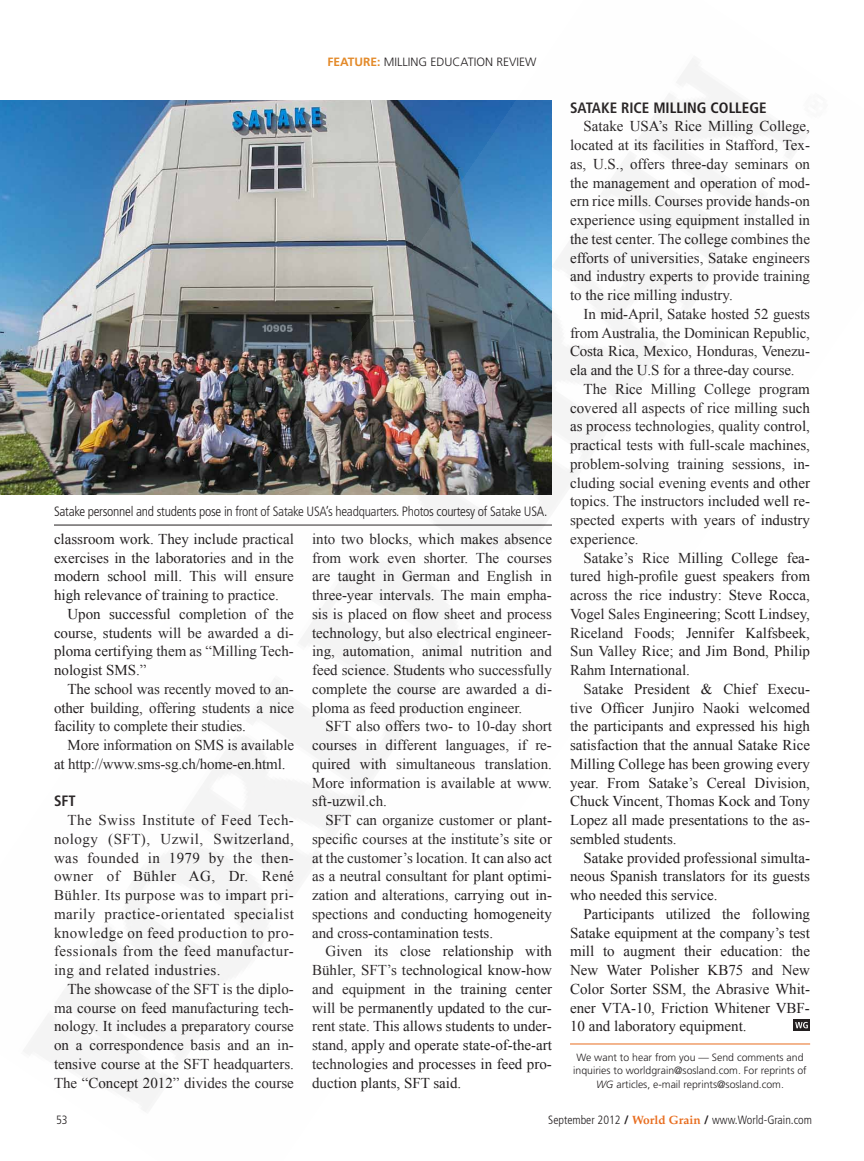
<style>
.page{position:relative;width:864px;height:1161px;background:#fff}
.page>*{position:absolute;margin:0;border:0;box-sizing:border-box;transform-origin:0 0}
.t1{font:15px/18.8px "Times New Roman";color:#231f20;text-align:justify}
.t2{font:700 condensed 15px "Frutiger LT Std";color:#231f20}
.t3{font:300 condensed 13.5px "Frutiger LT Std";letter-spacing:-.02em;color:#231f20}
.t4{font:300 condensed 12px "Frutiger LT Std";color:#231f20}
.t5{font:300 12px "Frutiger LT Std";color:#231f20}
.t6{font:300 10.5px/13.5px "Frutiger LT Std";color:#231f20;text-align:center}
.s1{font-weight:700;color:#e38a2a}
.s2{font-style:italic}
.s3{font-weight:700;font-stretch:normal}
.s4{font-family:"Palatino LT Std";font-weight:700;font-stretch:normal;color:#e86d1f}
</style>
<div class="page">
<img style="left:0;top:58px;width:811px;height:1054px">
<p class="t5" style="left:328px;top:55px;width:210px"><span class="s1">FEATURE:</span> Milling education review</p>
<p class="t3" style="left:54px;top:504px;width:495px">Satake personnel and students pose in front of Satake USA’s headquarters. Photos courtesy of Satake USA.</p>
<p class="t1" style="left:54px;top:529px;width:241px">classroom work. They include practical exercises in the laboratories and in the modern school mill. This will ensure high relevance of training to practice.</p>
<p class="t1" style="left:54px;top:604px;width:241px;text-indent:14px">Upon successful completion of the course, students will be awarded a di&shy;ploma certifying them as “Milling Tech&shy;nologist SMS.”</p>
<p class="t1" style="left:54px;top:679px;width:241px;text-indent:14px">The school was recently moved to an&shy;other building, offering students a nice facility to complete their studies.</p>
<p class="t1" style="left:54px;top:735px;width:242px;text-indent:14px">More information on SMS is available at http://www.sms-sg.ch/home-en.html.</p>
<p class="t2" style="left:54px;top:792px;width:23px">SFT</p>
<p class="t1" style="left:54px;top:810px;width:242px;text-indent:14px">The Swiss Institute of Feed Tech&shy;nology (SFT), Uzwil, Switzerland, was founded in 1979 by the then&shy;owner of Bühler AG, Dr. René Bühler. Its purpose was to impart pri&shy;marily practice-orientated specialist knowledge on feed production to pro&shy;fessionals from the feed manufactur&shy;ing and related industries.</p>
<p class="t1" style="left:54px;top:979px;width:241px;text-indent:14px">The showcase of the SFT is the diplo&shy;ma course on feed manufacturing tech&shy;nology. It includes a preparatory course on a correspondence basis and an in&shy;tensive course at the SFT headquarters.<br>The “Concept 2012” divides the course</p>
<p class="t1" style="left:312px;top:529px;width:242px">into two blocks, which makes absence from work even shorter. The courses are taught in German and English in three-year intervals. The main empha&shy;sis is placed on flow sheet and process technology, but also electrical engineer&shy;ing, automation, animal nutrition and feed science. Students who successfully complete the course are awarded a di&shy;ploma as feed production engineer.</p>
<p class="t1" style="left:312px;top:717px;width:242px;text-indent:13px">SFT also offers two- to 10-day short courses in different languages, if re&shy;quired with simultaneous translation.<br>More information is available at www. sft-uzwil.ch.</p>
<p class="t1" style="left:312px;top:810px;width:241px;text-indent:13px">SFT can organize customer or plant&shy;specific courses at the institute’s site or at the customer’s location. It can also act as a neutral consultant for plant optimi&shy;zation and alterations, carrying out in&shy;spections and conducting homogeneity and cross-contamination tests.</p>
<p class="t1" style="left:312px;top:942px;width:242px;text-indent:14px">Given its close relationship with Bühler, SFT’s technological know-how and equipment in the training center will be permanently updated to the cur&shy;rent state. This allows students to under&shy;stand, apply and operate state-of-the-art technologies and processes in feed pro&shy;duction plants, SFT said.</p>
<p class="t2" style="left:570px;top:98px;width:17px">SATAKE</p>
<p class="t2" style="left:621px;top:98px;width:52px">RICE MILLING</p>
<p class="t2" style="left:711px;top:98px;width:18px">COLLEGE</p>
<p class="t1" style="left:570px;top:117px;width:241px;text-indent:14px">Satake USA’s Rice Milling College, located at its facilities in Stafford, Tex&shy;as, U.S., offers three-day seminars on the management and operation of mod&shy;ern rice mills. Courses provide hands-on experience using equipment installed in the test center. The college combines the efforts of universities, Satake engineers and industry experts to provide training to the rice milling industry.</p>
<p class="t1" style="left:570px;top:304px;width:241px;text-indent:14px">In mid-April, Satake hosted 52 guests from Australia, the Dominican Republic, Costa Rica, Mexico, Honduras, Venezu&shy;ela and the U.S for a three-day course.</p>
<p class="t1" style="left:570px;top:379px;width:241px;text-indent:14px">The Rice Milling College program covered all aspects of rice milling such as process technologies, quality control, practical tests with full-scale machines, problem-solving training sessions, in&shy;cluding social evening events and other topics. The instructors included well re&shy;spected experts with years of industry experience.</p>
<p class="t1" style="left:570px;top:548px;width:241px;text-indent:14px">Satake’s Rice Milling College fea&shy;tured high-profile guest speakers from across the rice industry: Steve Rocca, Vogel Sales Engineering; Scott Lindsey, Riceland Foods; Jennifer Kalfsbeek, Sun Valley Rice; and Jim Bond, Philip Rahm International.</p>
<p class="t1" style="left:570px;top:679px;width:241px;text-indent:14px">Satake President &amp; Chief Execu&shy;tive Officer Junjiro Naoki welcomed the participants and expressed his high satisfaction that the annual Satake Rice Milling College has been growing every year. From Satake’s Cereal Division, Chuck Vincent, Thomas Kock and Tony Lopez all made presentations to the as&shy;sembled students.</p>
<p class="t1" style="left:570px;top:848px;width:241px;text-indent:14px">Satake provided professional simulta&shy;neous Spanish translators for its guests who needed this service.</p>
<p class="t1" style="left:570px;top:904px;width:241px;text-indent:14px">Participants utilized the following Satake equipment at the company’s test mill to augment their education: the New Water Polisher KB75 and New Color Sorter SSM, the Abrasive Whit&shy;ener VTA-10, Friction Whitener VBF-10 and laboratory equipment.</p>
<p class="t6" style="left:573px;top:1050px;width:235px">We want to hear from you — Send comments and inquiries to worldgrain@sosland.com. For reprints of<br><span class="s2">WG</span> articles, e-mail reprints@sosland.com.</p>
<p class="t4" style="left:56px;top:1113px;width:13px">53</p>
<p class="t4" style="left:548px;top:1113px;width:265px">September 2012 <span class="s3">/</span> <span class="s4">World Grain</span> <span class="s3">/</span> www.World-Grain.com</p>
</div>
